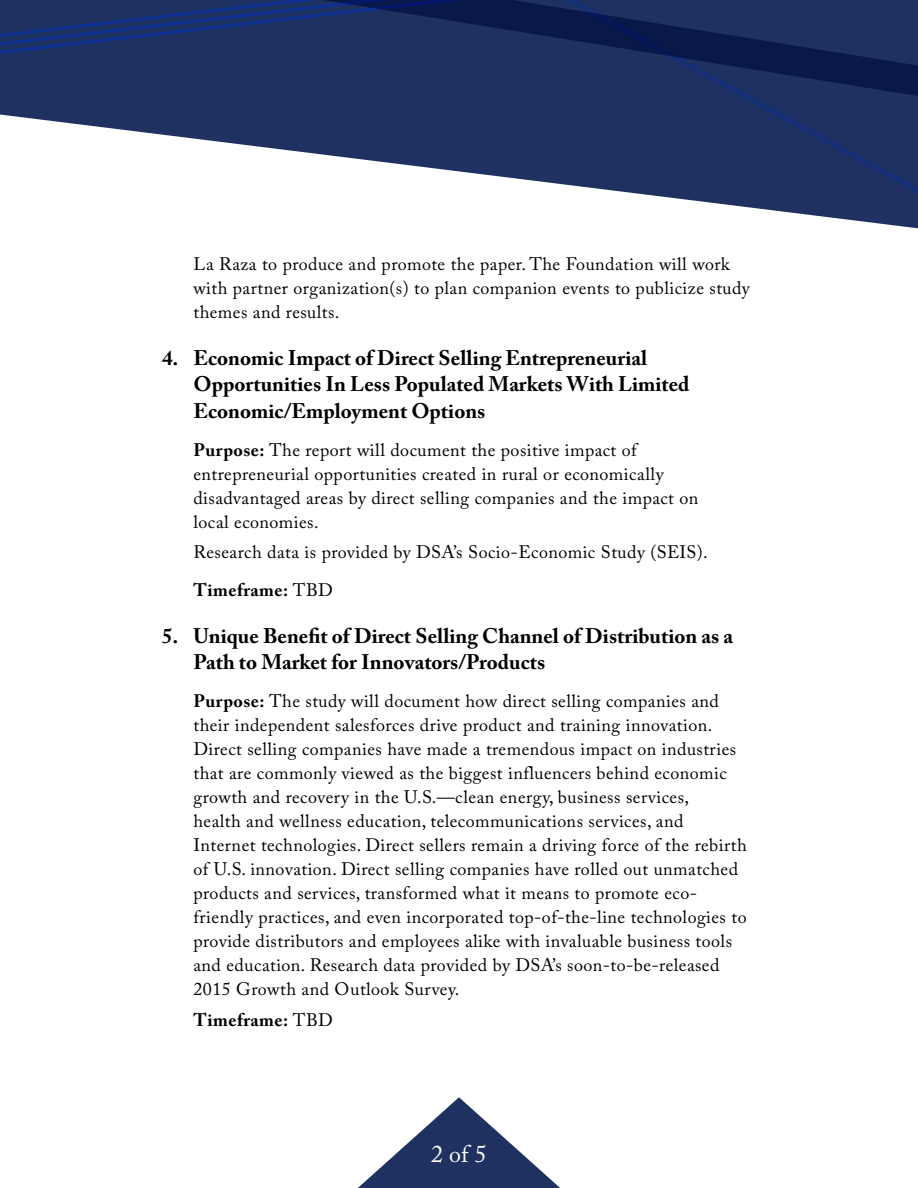
<style>
.page{position:relative;width:918px;height:1188px;background:#fff}
.page>*{position:absolute;margin:0;border:0;box-sizing:border-box;transform-origin:0 0}
.t1{font:24px "Adobe Caslon Pro";color:#fff}
.t2{font:700 21px/26.7px "Adobe Caslon Pro";color:#000}
.t3{font:18px/24px "Adobe Caslon Pro";letter-spacing:.025em;color:#000}
.t4{font:700 18px "Adobe Caslon Pro";letter-spacing:.025em;color:#000}
.s1{font-weight:700}
.s2{font-weight:400}
</style>
<div class="page">
<svg style="left:358px;top:1097px;width:202px;height:91px"></svg>
<svg style="left:754px;top:208px;width:164px;height:21px"></svg>
<svg style="left:0;top:75px;width:291px;height:76px"></svg>
<svg style="left:0;top:0;width:291px;height:75px;background:#1c3066"></svg>
<svg style="left:291px;top:0;width:627px;height:208px;background:#32436e"></svg>
<p class="t3" style="left:194px;top:252px;width:558px">La Raza to produce and promote the paper. The Foundation will work with partner organization(s) to plan companion events to publicize study themes and results.</p>
<p class="t2" style="left:194px;top:344px;width:498px;text-indent:-32px">4. Economic Impact of Direct Selling Entrepreneurial<br>Opportunities In Less Populated Markets With Limited<br>Economic/Employment Options</p>
<p class="t3" style="left:194px;top:437px;width:506px"><span class="s1">Purpose:</span> The report will document the positive impact of entrepreneurial opportunities created in rural or economically disadvantaged areas by direct selling companies and the impact on local economies.</p>
<p class="t3" style="left:194px;top:533px;width:516px;line-height:37.5px">Research data is provided by DSA’s Socio-Economic Study (SEIS).<br><span class="s1">Timeframe:</span> TBD</p>
<p class="t2" style="left:194px;top:622px;width:541px;text-indent:-32px">5. Unique Benefit of Direct Selling Channel of Distribution as a<br>Path to Market for Innovators/Products</p>
<p class="t3" style="left:194px;top:689px;width:555px"><span class="s1">Purpose:</span> The study will document how direct selling companies and their independent salesforces drive product and training innovation.<br>Direct selling companies have made a tremendous impact on industries that are commonly viewed as the biggest influencers behind economic growth and recovery in the U.S.—clean energy, business services,<br>health and wellness education, telecommunications services, and Internet technologies. Direct sellers remain a driving force of the rebirth of U.S. innovation. Direct selling companies have rolled out unmatched products and services, transformed what it means to promote eco&shy;friendly practices, and even incorporated top-of-the-line technologies to provide distributors and employees alike with invaluable business tools and education. Research data provided by DSA’s soon-to-be-released 2015 Growth and Outlook Survey.</p>
<p class="t4" style="left:194px;top:1009px;width:141px">Timeframe: <span class="s2">TBD</span></p>
<h1 class="t1" style="left:431px;top:1140px;width:57px">2 of 5</h1>
</div>
